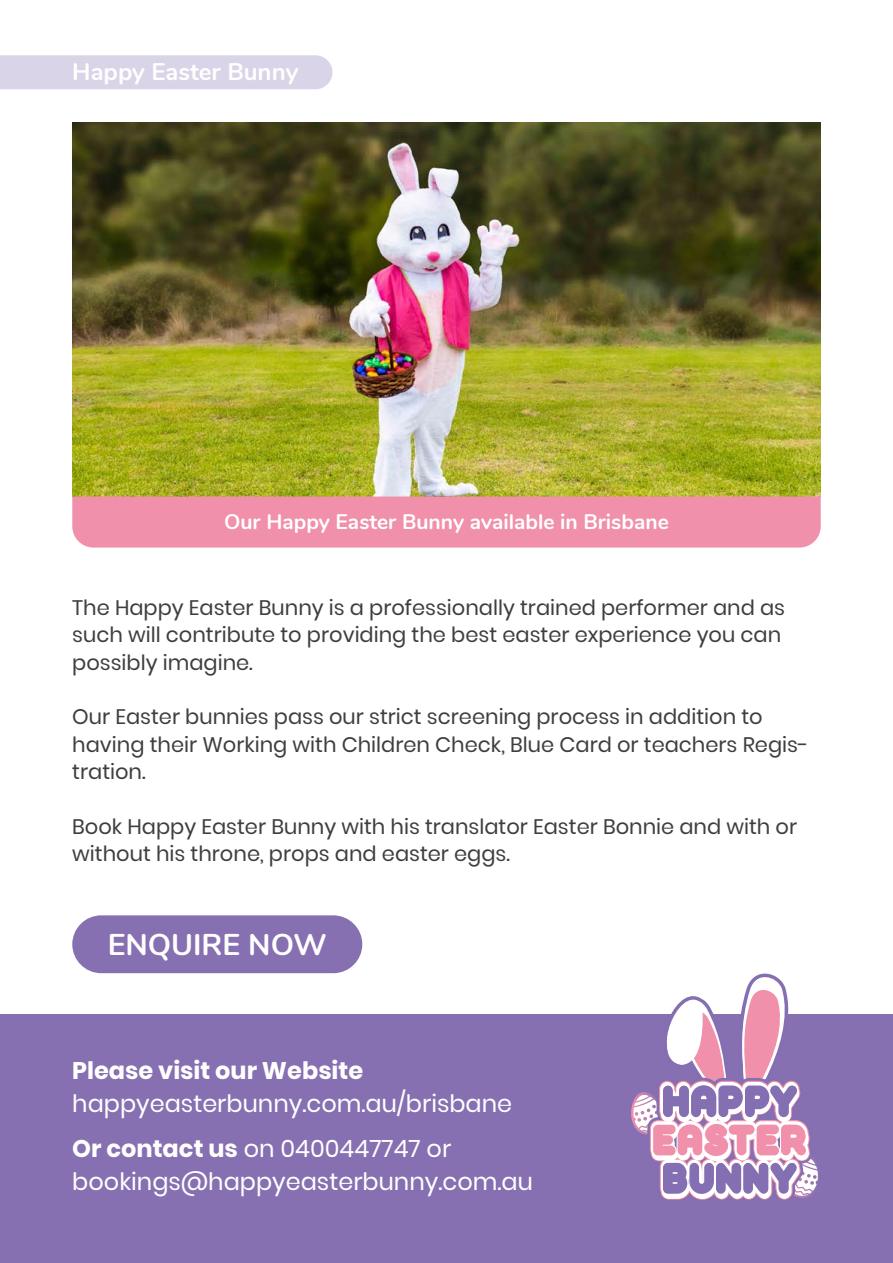
<style>
.page{position:relative;width:893px;height:1263px;background:#fff}
.page>*{position:absolute;margin:0;border:0;box-sizing:border-box;transform-origin:0 0}
.t1{font:700 30px "Nunito";color:#fff}
.t2{font:24px/45px "Poppins";color:#fff}
.t3{font:700 24px "Poppins";color:#fff}
.t4{font:700 24px "Nunito";color:#fff}
.t5{font:21px/27.3px "Poppins";color:#3e3e3f}
.t6{font:700 21px "Nunito";color:#fff}
.s1{font-weight:700}
</style>
<div class="page">
<div style="left:0;top:1014px;width:893px;height:249px;background:#8670b2"></div>
<svg style="left:631px;top:973px;width:187px;height:227px"></svg>
<img style="left:72px;top:122px;width:749px;height:374px">
<div style="left:72px;top:496px;width:749px;height:52px;background:#f090ab"></div>
<div style="left:72px;top:915px;width:290px;height:58px;background:#8670b2;border-radius:29px"></div>
<div style="left:0;top:55px;width:332px;height:34px;background:#dad4e8"></div>
<p class="t4" style="left:72px;top:53px;width:228px">Happy Easter Bunny</p>
<p class="t6" style="left:224px;top:506px;width:446px">Our Happy Easter Bunny available in Brisbane</p>
<p class="t5" style="left:72px;top:594px;width:714px">The Happy Easter Bunny is a professionally trained performer and as such will contribute to providing the best easter experience you can possibly imagine.</p>
<p class="t5" style="left:72px;top:703px;width:738px">Our Easter bunnies pass our strict screening process in addition to having their Working with Children Check, Blue Card or teachers Regis&shy;tration.</p>
<p class="t5" style="left:72px;top:813px;width:726px">Book Happy Easter Bunny with his translator Easter Bonnie and with or without his throne, props and easter eggs.</p>
<h1 class="t1" style="left:108px;top:923px;width:221px">ENQUIRE NOW</h1>
<p class="t3" style="left:72px;top:1057px;width:293px">Please visit our Website</p>
<p class="t2" style="left:72px;top:1081px;width:441px">happyeasterbunny.com.au/brisbane<br><span class="s1">Or contact us</span> on 0400447747 or</p>
<p class="t2" style="left:72px;top:1159px;width:462px">bookings@happyeasterbunny.com.au</p>
</div>
